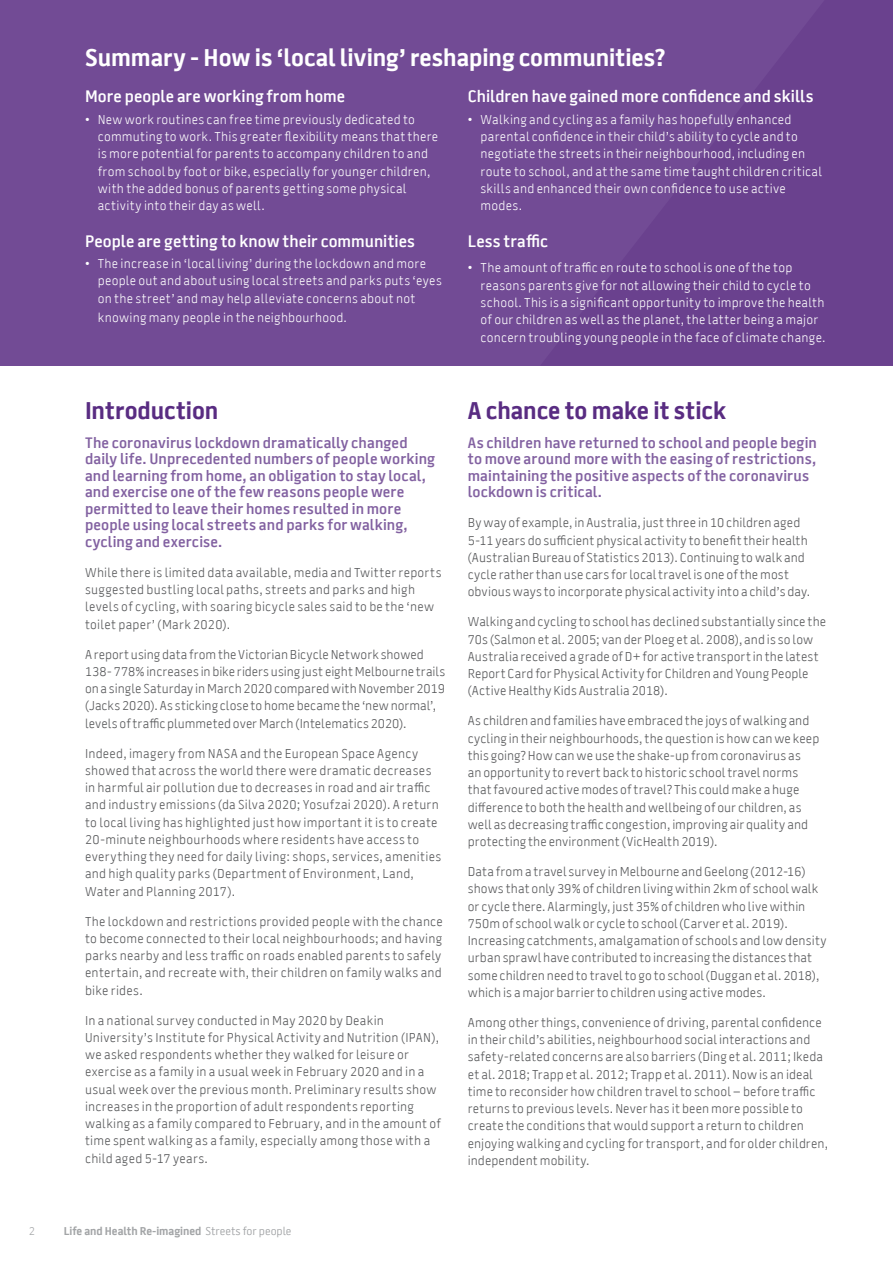
<style>
.page{position:relative;width:893px;height:1263px;background:#fff}
.page>*{position:absolute;margin:0;border:0;box-sizing:border-box;transform-origin:0 0}
.Heading_02{font:700 24px "Battersea 2011";color:#fff}
.Heading_02-2{font:700 24px "Battersea 2011";color:#592c82}
.Heading_03{font:600 16.5px "Battersea 2011";letter-spacing:.005em;color:#fff}
.BODY_2{font:600 15px/16.5px "Battersea 2011";letter-spacing:.01em;color:#8261a1}
.Body{font:300 12.75px/17.2px "Battersea 2011";letter-spacing:.015em;color:#57585a}
.t1{font:300 12.75px/17.2px "Battersea 2011";letter-spacing:.02em;color:#fff}
.t2{font:700 11.25px "Battersea 2011";color:#a3a5a7}
.t3{font:300 11.25px "Battersea 2011";color:#a3a5a7}
.s1{font-weight:400}
</style>
<div class="page">
<div style="left:0;top:0;width:893px;height:366px;background:#724b95"></div>
<p class="Heading_02" style="left:85px;top:41px;width:582px">Summary - How is ‘local living’ reshaping communities?</p>
<p class="Heading_03" style="left:85px;top:85px;width:262px">More people are working from home</p>
<p class="t1" style="left:98px;top:111px;width:342px;text-indent:-13px">• New work routines can free time previously dedicated to commuting to work. This greater flexibility means that there is more potential for parents to accompany children to and from school by foot or bike, especially for younger children, with the added bonus of parents getting some physical activity into their day as well.</p>
<p class="Heading_03" style="left:85px;top:230px;width:331px">People are getting to know their communities</p>
<p class="t1" style="left:98px;top:255px;width:346px;text-indent:-13px">• The increase in ‘local living’ during the lockdown and more people out and about using local streets and parks puts ‘eyes on the street’ and may help alleviate concerns about not</p>
<p class="t1" style="left:98px;top:309px;width:251px">knowing many people in the neighbourhood.</p>
<p class="Heading_02-2" style="left:85px;top:394px;width:135px">Introduction</p>
<p class="BODY_2" style="left:85px;top:435px;width:351px">The coronavirus lockdown dramatically changed daily life. Unprecedented numbers of people working and learning from home, an obligation to stay local, and exercise one of the few reasons people were permitted to leave their homes resulted in more people using local streets and parks for walking, cycling and exercise.</p>
<p class="Body" style="left:85px;top:564px;width:358px">While there is limited data available, media and Twitter reports suggested bustling local paths, streets and parks and high levels of cycling, with soaring bicycle sales said to be the ‘new toilet paper’ (Mark 2020).</p>
<p class="Body" style="left:85px;top:646px;width:362px">A report using data from the Victorian Bicycle Network showed 138- 778% increases in bike riders using just eight Melbourne trails on a single Saturday in March 2020 compared with November 2019 (Jacks 2020). As sticking close to home became the ‘new normal’, levels of traffic plummeted over March (Intelematics 2020).</p>
<p class="Body" style="left:85px;top:745px;width:358px">Indeed, imagery from NASA and the European Space Agency showed that across the world there were dramatic decreases in harmful air pollution due to decreases in road and air traffic and industry emissions (da Silva 2020; Yosufzai 2020). A return to local living has highlighted just how important it is to create 20-minute neighbourhoods where residents have access to everything they need for daily living: shops, services, amenities and high quality parks (Department of Environment, Land, Water and Planning 2017).</p>
<p class="Body" style="left:85px;top:913px;width:359px">The lockdown and restrictions provided people with the chance to become connected to their local neighbourhoods; and having parks nearby and less traffic on roads enabled parents to safely entertain, and recreate with, their children on family walks and bike rides.</p>
<p class="Body" style="left:85px;top:1012px;width:357px">In a national survey conducted in May 2020 by Deakin University’s Institute for Physical Activity and Nutrition (IPAN), we asked respondents whether they walked for leisure or exercise as a family in a usual week in February 2020 and in a usual week over the previous month. Preliminary results show increases in the proportion of adult respondents reporting walking as a family compared to February, and in the amount of time spent walking as a family, especially among those with a child aged 5-17 years.</p>
<p class="Heading_03" style="left:468px;top:85px;width:347px">Children have gained more confidence and skills</p>
<p class="t1" style="left:480px;top:111px;width:343px;text-indent:-13px">• Walking and cycling as a family has hopefully enhanced parental confidence in their child’s ability to cycle and to negotiate the streets in their neighbourhood, including en route to school, and at the same time taught children critical skills and enhanced their own confidence to use active modes.</p>
<p class="Heading_03" style="left:468px;top:230px;width:82px">Less traffic</p>
<p class="t1" style="left:480px;top:260px;width:347px;text-indent:-13px">• The amount of traffic en route to school is one of the top reasons parents give for not allowing their child to cycle to school. This is a significant opportunity to improve the health of our children as well as the planet, the latter being a major concern troubling young people in the face of climate change.</p>
<p class="Heading_02-2" style="left:468px;top:394px;width:260px">A chance to make it stick</p>
<p class="BODY_2" style="left:468px;top:435px;width:351px">As children have returned to school and people begin to move around more with the easing of restrictions, maintaining the positive aspects of the coronavirus lockdown is critical.</p>
<p class="Body" style="left:468px;top:514px;width:344px">By way of example, in Australia, just three in 10 children aged 5-11 years do sufficient physical activity to benefit their health (Australian Bureau of Statistics 2013). Continuing to walk and cycle rather than use cars for local travel is one of the most obvious ways to incorporate physical activity into a child’s day.</p>
<p class="Body" style="left:468px;top:613px;width:360px">Walking and cycling to school has declined substantially since the 70s (Salmon et al. 2005; van der Ploeg et al. 2008), and is so low Australia received a grade of D+ for active transport in the latest Report Card for Physical Activity for Children and Young People (Active Healthy Kids Australia 2018).</p>
<p class="Body" style="left:468px;top:712px;width:353px">As children and families have embraced the joys of walking and cycling in their neighbourhoods, the question is how can we keep this going? How can we use the shake-up from coronavirus as<br>an opportunity to revert back to historic school travel norms that favoured active modes of travel? This could make a huge difference to both the health and wellbeing of our children, as well as decreasing traffic congestion, improving air quality and protecting the environment (VicHealth 2019).</p>
<p class="Body" style="left:468px;top:863px;width:360px">Data from a travel survey in Melbourne and Geelong (2012-16) shows that only 39% of children living within 2km of school walk or cycle there. Alarmingly, just 35% of children who live within 750m of school walk or cycle to school (Carver et al. 2019).<br>Increasing catchments, amalgamation of schools and low density urban sprawl have contributed to increasing the distances that some children need to travel to go to school (Duggan et al. 2018), which is a major barrier to children using active modes.</p>
<p class="Body" style="left:468px;top:1014px;width:362px">Among other things, convenience of driving, parental confidence in their child’s abilities, neighbourhood social interactions and safety-related concerns are also barriers (Ding et al. 2011; Ikeda et al. 2018; Trapp et al. 2012; Trapp et al. 2011). Now is an ideal time to reconsider how children travel to school – before traffic returns to previous levels. Never has it been more possible to create the conditions that would support a return to children enjoying walking and cycling for transport, and for older children, independent mobility.</p>
<p class="t3" style="left:29px;top:1224px;width:8px">2</p>
<p class="t2" style="left:64px;top:1223px;width:229px">Life and Health Re-imagined <span class="s1">Streets for people</span></p>
</div>
